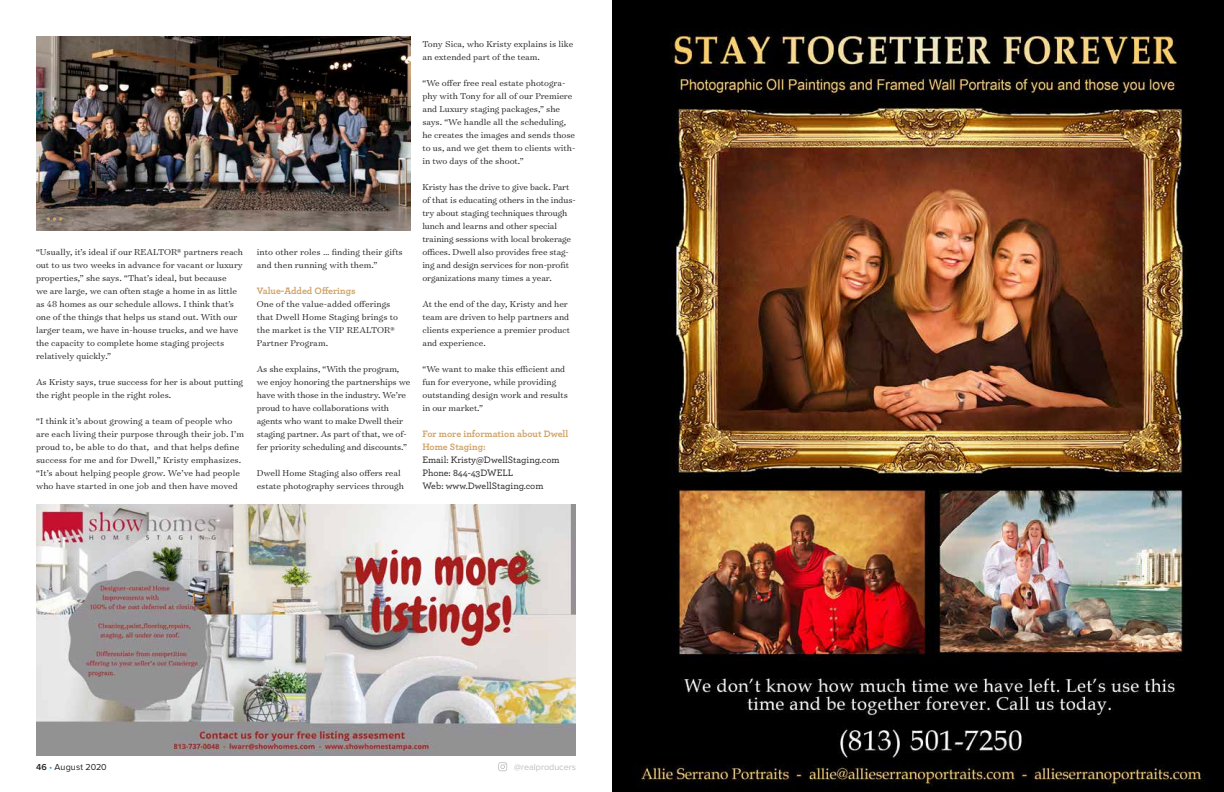
<style>
.page{position:relative;width:1224px;height:792px;background:#fff}
.page>*{position:absolute;margin:0;border:0;box-sizing:border-box;transform-origin:0 0}
.t1{font:300 9.8px/13px "Surveyor Text";color:#231f20}
.t2{font:500 9.8px/13px "Archer Pro";color:#231f20}
.t3{font:700 9.8px/13px "Archer Pro";color:#d0a367}
.t4{font:9px "Proxima Nova";color:#bcbec0}
.t5{font:9px "Proxima Nova";letter-spacing:.01em;color:#231f20}
.s1{font-weight:600}
.s2{color:#19a8e0}
</style>
<div class="page">
<svg style="left:498px;top:762px;width:9px;height:9px"></svg>
<img style="left:612px;top:0;width:612px;height:792px">
<img style="left:36px;top:504px;width:540px;height:252px">
<img style="left:36px;top:36px;width:374px;height:194px">
<svg style="left:47px;top:217px;width:15px;height:4px"></svg>
<p class="t1" style="left:36px;top:245px;width:209px">“Usually, it’s ideal if our REALTOR® partners reach out to us two weeks in advance for vacant or luxury properties,” she says. “That’s ideal, but because<br>we are large, we can often stage a home in as little as 48 homes as our schedule allows. I think that’s one of the things that helps us stand out. With our larger team, we have in-house trucks, and we have the capacity to complete home staging projects relatively quickly.”</p>
<p class="t1" style="left:36px;top:375px;width:209px">As Kristy says, true success for her is about putting the right people in the right roles.</p>
<p class="t1" style="left:36px;top:414px;width:210px">“I think it’s about growing a team of people who are each living their purpose through their job. I’m proud to, be able to do that, and that helps define success for me and for Dwell,” Kristy emphasizes. “It’s about helping people grow. We’ve had people who have started in one job and then have moved</p>
<p class="t1" style="left:257px;top:245px;width:148px">into other roles … finding their gifts and then running with them.”</p>
<p class="t3" style="left:257px;top:283px;width:100px">Value-Added Offerings</p>
<p class="t1" style="left:257px;top:297px;width:143px">One of the value-added offerings that Dwell Home Staging brings to the market is the VIP REALTOR®<br>Partner Program.</p>
<p class="t1" style="left:257px;top:362px;width:155px">As she explains, “With the program, we enjoy honoring the partnerships we have with those in the industry. We’re proud to have collaborations with agents who want to make Dwell their staging partner. As part of that, we of&shy;fer priority scheduling and discounts.”</p>
<p class="t1" style="left:257px;top:466px;width:149px">Dwell Home Staging also offers real estate photography services through</p>
<p class="t1" style="left:422px;top:37px;width:152px">Tony Sica, who Kristy explains is like an extended part of the team.</p>
<p class="t1" style="left:422px;top:76px;width:155px">“We offer free real estate photogra&shy;phy with Tony for all of our Premiere and Luxury staging packages,” she says. “We handle all the scheduling, he creates the images and sends those to us, and we get them to clients with&shy;in two days of the shoot.”</p>
<p class="t1" style="left:422px;top:180px;width:155px">Kristy has the drive to give back. Part of that is educating others in the indus&shy;try about staging techniques through lunch and learns and other special training sessions with local brokerage offices. Dwell also provides free stag&shy;ing and design services for non-profit organizations many times a year.</p>
<p class="t1" style="left:422px;top:297px;width:149px">At the end of the day, Kristy and her team are driven to help partners and clients experience a premier product and experience.</p>
<p class="t1" style="left:422px;top:362px;width:147px">“We want to make this efficient and fun for everyone, while providing outstanding design work and results in our market.”</p>
<p class="t3" style="left:422px;top:426px;width:147px">For more information about Dwell<br>Home Staging:</p>
<p class="t2" style="left:422px;top:453px;width:139px">Email: Kristy@DwellStaging.com<br>Phone: 844-43DWELL<br>Web: www.DwellStaging.com</p>
<p class="t5" style="left:36px;top:762px;width:72px"><span class="s1">46</span> <span class="s2">•</span> August 2020</p>
<p class="t4" style="left:514px;top:762px;width:63px">@realproducers</p>
</div>
